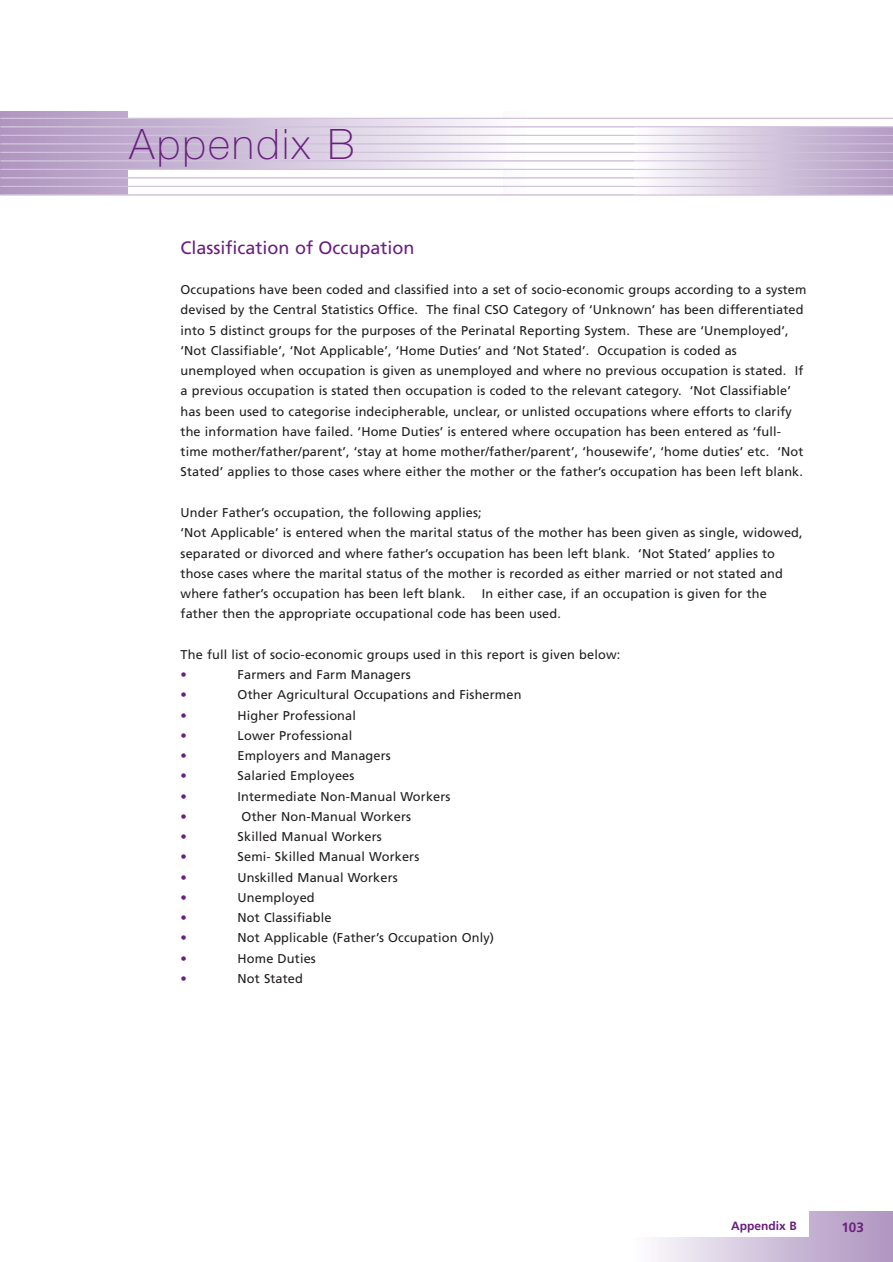
<style>
.page{position:relative;width:893px;height:1262px;background:#fff}
.page>*{position:absolute;margin:0;border:0;box-sizing:border-box;transform-origin:0 0}
.t1{font:100 42px "Helvetica Neue";letter-spacing:.055em;color:#69207e}
.t2{font:18px "Frutiger";color:#69207e}
.t3{font:700 13.5px "Frutiger";color:#69207e}
.t4{font:12.75px/20.2px "Frutiger";letter-spacing:.01em;color:#231f20}
.t5{font:12.75px "Frutiger";color:#69207e}
.t6{font:700 12px "Frutiger";color:#69207e}
</style>
<div class="page">
<div style="left:633px;top:1211px;width:259px;height:50px;background:linear-gradient(to right,#fcfcfd,#ad92be)"></div>
<div style="left:420px;top:1199px;width:388px;height:38px;background:#fff"></div>
<svg style="left:1px;top:111px;width:525px;height:83px;background:#d0c1da"></svg>
<div style="left:128px;top:169px;width:374px;height:38px;background:#fff"></div>
<div style="left:128px;top:100px;width:374px;height:18px;background:#fff"></div>
<div style="left:634px;top:127px;width:258px;height:68px;background:linear-gradient(to right,#fbfbfd,#b39ac3)"></div>
<hr style="left:1px;top:118px;width:891px;height:1px;background:#d0c3db">
<hr style="left:1px;top:126px;width:891px;height:1px;background:#d0c3db">
<hr style="left:1px;top:135px;width:891px;height:1px;background:#d0c3db">
<hr style="left:1px;top:143px;width:891px;height:1px;background:#d0c3db">
<hr style="left:1px;top:152px;width:891px;height:1px;background:#d0c3db">
<hr style="left:1px;top:160px;width:891px;height:1px;background:#d0c3db">
<hr style="left:1px;top:169px;width:891px;height:1px;background:#d0c3db">
<hr style="left:1px;top:177px;width:891px;height:1px;background:#d0c3db">
<hr style="left:1px;top:186px;width:891px;height:1px;background:#d0c3db">
<hr style="left:1px;top:194px;width:891px;height:1px;background:#d0c3db">
<h1 class="t1" style="left:129px;top:129px;width:226px">Appendix B</h1>
<h2 class="t2" style="left:180px;top:240px;width:235px">Classification of Occupation</h2>
<p class="t4" style="left:180px;top:280px;width:627px">Occupations have been coded and classified into a set of socio-economic groups according to a system devised by the Central Statistics Office. The final CSO Category of ‘Unknown’ has been differentiated into 5 distinct groups for the purposes of the Perinatal Reporting System. These are ‘Unemployed’, ‘Not Classifiable’, ‘Not Applicable’, ‘Home Duties’ and ‘Not Stated’. Occupation is coded as unemployed when occupation is given as unemployed and where no previous occupation is stated. If a previous occupation is stated then occupation is coded to the relevant category. ‘Not Classifiable’ has been used to categorise indecipherable, unclear, or unlisted occupations where efforts to clarify the information have failed. ‘Home Duties’ is entered where occupation has been entered as ‘full&shy;time mother/father/parent’, ‘stay at home mother/father/parent’, ‘housewife’, ‘home duties’ etc. ‘Not Stated’ applies to those cases where either the mother or the father’s occupation has been left blank.</p>
<p class="t4" style="left:180px;top:503px;width:623px">Under Father’s occupation, the following applies;<br>‘Not Applicable’ is entered when the marital status of the mother has been given as single, widowed, separated or divorced and where father’s occupation has been left blank. ‘Not Stated’ applies to those cases where the marital status of the mother is recorded as either married or not stated and where father’s occupation has been left blank.</p>
<p class="t4" style="left:180px;top:584px;width:587px;text-indent:301px">In either case, if an occupation is given for the father then the appropriate occupational code has been used.</p>
<p class="t4" style="left:180px;top:645px;width:441px">The full list of socio-economic groups used in this report is given below:</p>
<p class="t5" style="left:180px;top:669px;width:8px">•</p>
<p class="t4" style="left:237px;top:665px;width:175px">Farmers and Farm Managers</p>
<p class="t5" style="left:180px;top:689px;width:8px">•</p>
<p class="t4" style="left:237px;top:685px;width:285px">Other Agricultural Occupations and Fishermen</p>
<p class="t5" style="left:180px;top:710px;width:8px">•</p>
<p class="t4" style="left:237px;top:706px;width:120px">Higher Professional</p>
<p class="t5" style="left:180px;top:730px;width:8px">•</p>
<p class="t4" style="left:237px;top:726px;width:116px">Lower Professional</p>
<p class="t5" style="left:180px;top:750px;width:8px">•</p>
<p class="t4" style="left:237px;top:746px;width:155px">Employers and Managers</p>
<p class="t5" style="left:180px;top:770px;width:8px">•</p>
<p class="t4" style="left:237px;top:766px;width:118px">Salaried Employees</p>
<p class="t5" style="left:180px;top:791px;width:8px">•</p>
<p class="t4" style="left:237px;top:787px;width:214px">Intermediate Non-Manual Workers</p>
<p class="t5" style="left:180px;top:811px;width:8px">•</p>
<p class="t4" style="left:242px;top:807px;width:171px">Other Non-Manual Workers</p>
<p class="t5" style="left:180px;top:831px;width:8px">•</p>
<p class="t4" style="left:237px;top:827px;width:146px">Skilled Manual Workers</p>
<p class="t5" style="left:180px;top:851px;width:8px">•</p>
<p class="t4" style="left:237px;top:847px;width:183px">Semi- Skilled Manual Workers</p>
<p class="t5" style="left:180px;top:872px;width:8px">•</p>
<p class="t4" style="left:237px;top:868px;width:162px">Unskilled Manual Workers</p>
<p class="t5" style="left:180px;top:892px;width:8px">•</p>
<p class="t4" style="left:237px;top:888px;width:79px">Unemployed</p>
<p class="t5" style="left:180px;top:912px;width:8px">•</p>
<p class="t4" style="left:237px;top:908px;width:95px">Not Classifiable</p>
<p class="t5" style="left:180px;top:932px;width:8px">•</p>
<p class="t4" style="left:237px;top:928px;width:258px">Not Applicable (Father’s Occupation Only)</p>
<p class="t5" style="left:180px;top:953px;width:8px">•</p>
<p class="t4" style="left:237px;top:949px;width:80px">Home Duties</p>
<p class="t5" style="left:180px;top:973px;width:8px">•</p>
<p class="t4" style="left:237px;top:969px;width:67px">Not Stated</p>
<p class="t6" style="left:731px;top:1221px;width:67px">Appendix B</p>
<p class="t3" style="left:841px;top:1221px;width:24px">103</p>
</div>
